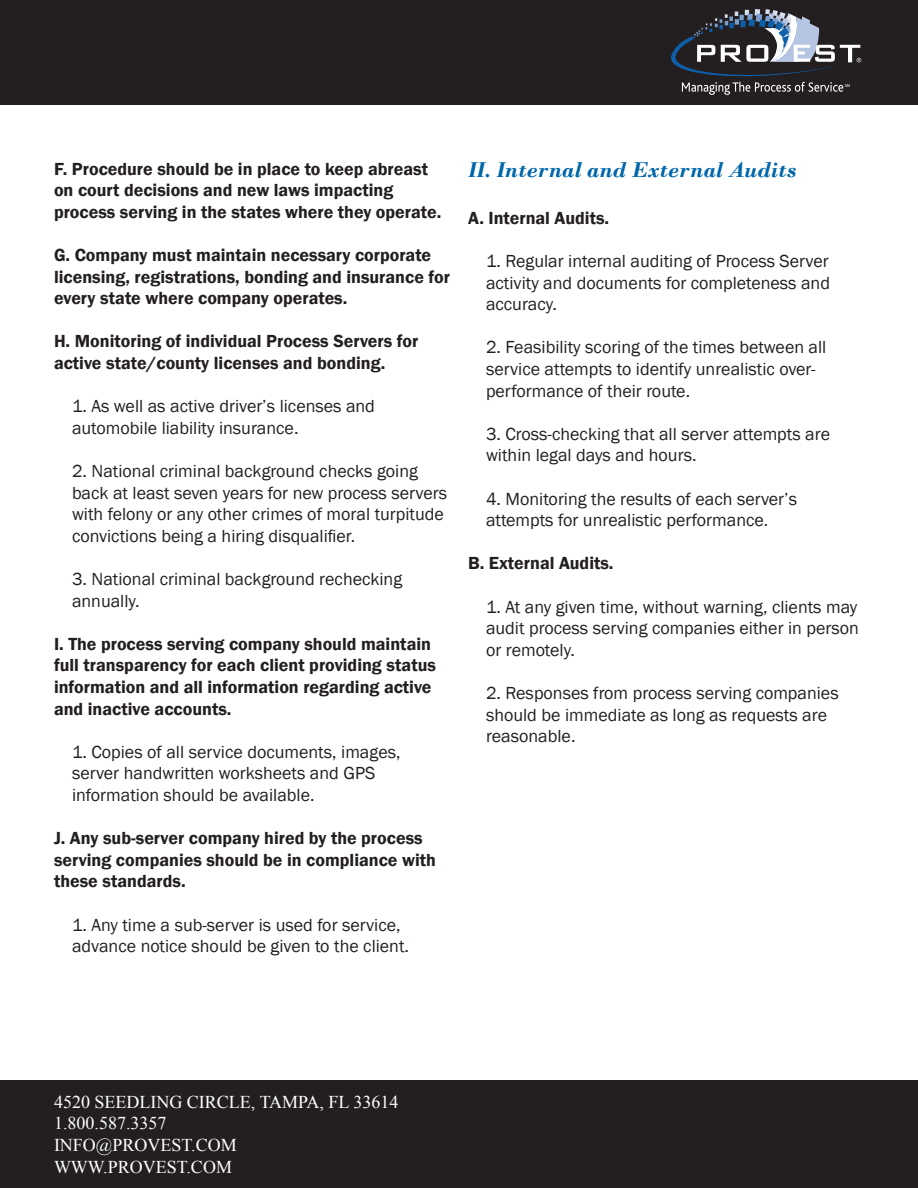
<style>
.page{position:relative;width:918px;height:1188px;background:#fff}
.page>*{position:absolute;margin:0;border:0;box-sizing:border-box;transform-origin:0 0}
.t1{font:italic 700 22.5px "Bodoni";color:#0067aa}
.t2{font:18px/21.6px "Franklin Gothic";color:#231f20}
.t3{font:600 18px/21.6px "Franklin Gothic";color:#231f20}
.t4{font:18px/21.6px "Times New Roman";color:#fff}
.t5{font:4.35px "Myriad Pro";color:#fff}
</style>
<div class="page">
<div style="left:0;top:0;width:918px;height:105px;background:#231f20"></div>
<div style="left:0;top:1081px;width:918px;height:107px;background:#231f20"></div>
<svg style="left:671px;top:9px;width:190px;height:86px"></svg>
<p class="t5" style="left:845px;top:83px;width:7px">SM</p>
<p class="t3" style="left:54px;top:158px;width:389px">F. Procedure should be in place to keep abreast on court decisions and new laws impacting process serving in the states where they operate.</p>
<p class="t3" style="left:54px;top:244px;width:397px">G. Company must maintain necessary corporate licensing, registrations, bonding and insurance for every state where company operates.</p>
<p class="t3" style="left:54px;top:331px;width:366px">H. Monitoring of individual Process Servers for active state/county licenses and bonding.</p>
<p class="t2" style="left:72px;top:396px;width:305px">1. As well as active driver’s licenses and automobile liability insurance.</p>
<p class="t2" style="left:72px;top:461px;width:377px">2. National criminal background checks going back at least seven years for new process servers with felony or any other crimes of moral turpitude convictions being a hiring disqualifier.</p>
<p class="t2" style="left:72px;top:569px;width:332px">3. National criminal background rechecking annually.</p>
<p class="t3" style="left:54px;top:633px;width:383px">I. The process serving company should maintain full transparency for each client providing status information and all information regarding active and inactive accounts.</p>
<p class="t2" style="left:72px;top:741px;width:330px">1. Copies of all service documents, images, server handwritten worksheets and GPS information should be available.</p>
<p class="t3" style="left:54px;top:828px;width:383px">J. Any sub-server company hired by the process serving companies should be in compliance with these standards.</p>
<p class="t2" style="left:72px;top:914px;width:339px">1. Any time a sub-server is used for service, advance notice should be given to the client.</p>
<p class="t1" style="left:468px;top:156px;width:330px">II. Internal and External Audits</p>
<p class="t3" style="left:468px;top:207px;width:143px">A. Internal Audits.</p>
<p class="t2" style="left:486px;top:251px;width:346px;text-align:justify">1. Regular internal auditing of Process Server activity and documents for completeness and accuracy.</p>
<p class="t2" style="left:486px;top:337px;width:342px">2. Feasibility scoring of the times between all service attempts to identify unrealistic over&shy;performance of their route.</p>
<p class="t2" style="left:486px;top:423px;width:346px">3. Cross-checking that all server attempts are within legal days and hours.</p>
<p class="t2" style="left:486px;top:488px;width:313px">4. Monitoring the results of each server’s attempts for unrealistic performance.</p>
<p class="t3" style="left:468px;top:553px;width:147px">B. External Audits.</p>
<p class="t2" style="left:486px;top:596px;width:374px;text-align:justify">1. At any given time, without warning, clients may audit process serving companies either in person or remotely.</p>
<p class="t2" style="left:486px;top:683px;width:354px">2. Responses from process serving companies should be immediate as long as requests are reasonable.</p>
<p class="t4" style="left:54px;top:1091px;width:346px">4520 SEEDLING CIRCLE, TAMPA, FL 33614<br>1.800.587.3357<br>INFO@PROVEST.COM<br>WWW.PROVEST.COM</p>
</div>
